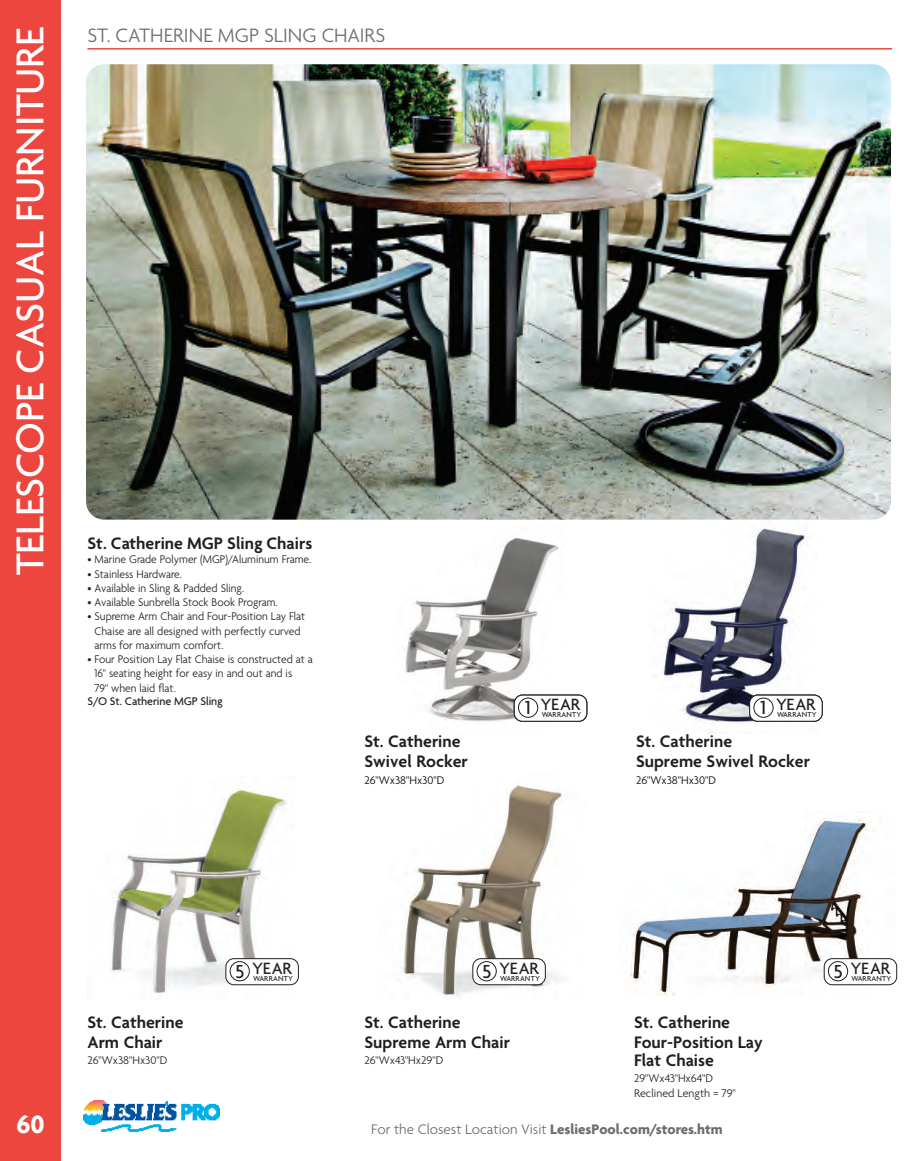
<style>
.page{position:relative;width:918px;height:1161px;background:#fff}
.page>*{position:absolute;margin:0;border:0;box-sizing:border-box;transform-origin:0 0}
.t1{font:500 42px "Agenda";letter-spacing:-.005em;color:#fff}
.t2{font:700 27px "Agenda";color:#fff}
.t3{font:300 21px "Agenda";color:#6c6d70}
._2018_NO_BACKGROUND{font:500 20.4px "Agenda";color:#231f20}
.Product_Title_2016{font:600 18px/18px "Agenda";color:#231f20}
._2018_NO_BACKGROUND-2{font:500 17.7px "Agenda";letter-spacing:-.01em;color:#231f20}
.t4{font:300 15px "Agenda";color:#6c6d70}
.t5{font:300 12px/14.2px "Agenda";color:#231f20;scale:.96 1}
.t6{font:300 12px/14.2px "Agenda";color:#231f20}
.t7{font:300 12px "Agenda";color:#040503}
.t8{font:500 12px "Agenda";letter-spacing:-.01em;color:#231f20}
._2018_NO_BACKGROUND-3{font:500 7.8px "Agenda";letter-spacing:.03em;color:#231f20}
.s1{font-size:20.4px}
.s2{font-weight:700}
</style>
<div class="page">
<img style="left:83px;top:1101px;width:137px;height:31px">
<div style="left:0;top:0;width:61px;height:1161px;background:#ec463e"></div>
<img style="left:401px;top:782px;width:164px;height:216px">
<img style="left:111px;top:776px;width:184px;height:217px">
<hr style="left:87px;top:48px;width:805px;height:2px;background:#ec463e">
<img style="left:629px;top:811px;width:264px;height:185px">
<img style="left:404px;top:537px;width:160px;height:185px">
<img style="left:661px;top:528px;width:156px;height:198px">
<img style="left:86px;top:64px;width:805px;height:456px">
<div style="left:473px;top:959px;width:72px;height:26px;background:#fff;border-radius:8px"></div>
<div style="left:473px;top:958px;width:73px;height:27px;border:1px solid #231f20;border-radius:8px"></div>
<div style="left:477px;top:961px;width:20px;height:20px;border:1px solid #231f20;border-radius:50%"></div>
<div style="left:226px;top:959px;width:72px;height:26px;background:#fff;border-radius:8px"></div>
<div style="left:226px;top:958px;width:73px;height:27px;border:1px solid #231f20;border-radius:8px"></div>
<div style="left:230px;top:961px;width:20px;height:20px;border:1px solid #231f20;border-radius:50%"></div>
<div style="left:514px;top:695px;width:73px;height:26px;background:#fff;border-radius:8px"></div>
<div style="left:514px;top:695px;width:73px;height:26px;border:1px solid #231f20;border-radius:8px"></div>
<div style="left:518px;top:698px;width:20px;height:20px;border:1px solid #231f20;border-radius:50%"></div>
<div style="left:750px;top:695px;width:72px;height:26px;background:#fff;border-radius:8px"></div>
<div style="left:750px;top:695px;width:72px;height:26px;border:1px solid #231f20;border-radius:8px"></div>
<div style="left:753px;top:698px;width:21px;height:20px;border:1px solid #231f20;border-radius:50%"></div>
<div style="left:824px;top:959px;width:73px;height:26px;background:#fff;border-radius:8px"></div>
<div style="left:824px;top:958px;width:73px;height:27px;border:1px solid #231f20;border-radius:8px"></div>
<div style="left:828px;top:961px;width:20px;height:20px;border:1px solid #231f20;border-radius:50%"></div>
<p class="t1" style="left:7px;top:575px;width:550px;rotate:-90deg">TELESCOPE CASUAL FURNITURE</p>
<p class="t3" style="left:87px;top:24px;width:299px">ST. CATHERINE MGP SLING CHAIRS</p>
<p class="Product_Title_2016" style="left:87px;top:535px;width:226px">St. Catherine MGP Sling Chairs</p>
<p class="t5" style="left:87px;top:553px;width:235px">• Marine Grade Polymer (MGP)/Aluminum Frame.</p>
<p class="t5" style="left:87px;top:567px;width:100px">• Stainless Hardware.</p>
<p class="t5" style="left:87px;top:582px;width:165px">• Available in Sling &amp; Padded Sling.</p>
<p class="t5" style="left:87px;top:596px;width:200px">• Available Sunbrella Stock Book Program.</p>
<p class="t5" style="left:95px;top:610px;width:221px;text-indent:-7px">• Supreme Arm Chair and Four-Position Lay Flat<br>Chaise are all designed with perfectly curved arms for maximum comfort.</p>
<p class="t5" style="left:95px;top:653px;width:229px;text-indent:-7px">• Four Position Lay Flat Chaise is constructed at a<br>16" seating height for easy in and out and is<br>79" when laid flat.</p>
<p class="t8" style="left:87px;top:695px;width:137px">S/O St. Catherine MGP Sling</p>
<p class="Product_Title_2016" style="left:364px;top:734px;width:98px">St. Catherine</p>
<p class="Product_Title_2016" style="left:364px;top:754px;width:105px">Swivel Rocker</p>
<p class="t7" style="left:364px;top:774px;width:81px">26"Wx38"Hx30"D</p>
<h3 class="_2018_NO_BACKGROUND-2" style="left:524px;top:695px;width:58px"><span class="s1">5</span> YEAR</h3>
<h3 class="_2018_NO_BACKGROUND" style="left:525px;top:697px;width:7px">1</h3>
<p class="_2018_NO_BACKGROUND-3" style="left:542px;top:710px;width:41px">WARRANTY</p>
<h3 class="_2018_NO_BACKGROUND-2" style="left:759px;top:695px;width:58px"><span class="s1">5</span> YEAR</h3>
<h3 class="_2018_NO_BACKGROUND" style="left:761px;top:697px;width:7px">1</h3>
<p class="_2018_NO_BACKGROUND-3" style="left:777px;top:710px;width:41px">WARRANTY</p>
<p class="Product_Title_2016" style="left:636px;top:734px;width:98px">St. Catherine</p>
<p class="Product_Title_2016" style="left:636px;top:754px;width:175px">Supreme Swivel Rocker</p>
<p class="t7" style="left:636px;top:774px;width:81px">26"Wx38"Hx30"D</p>
<p class="Product_Title_2016" style="left:87px;top:1014px;width:98px">St. Catherine</p>
<p class="Product_Title_2016" style="left:87px;top:1034px;width:76px">Arm Chair</p>
<p class="t6" style="left:87px;top:1054px;width:81px">26"Wx38"Hx30"D</p>
<h3 class="_2018_NO_BACKGROUND" style="left:235px;top:960px;width:11px">5</h3>
<h3 class="_2018_NO_BACKGROUND-2" style="left:252px;top:959px;width:41px">YEAR</h3>
<p class="_2018_NO_BACKGROUND-3" style="left:253px;top:974px;width:41px">WARRANTY</p>
<h3 class="_2018_NO_BACKGROUND" style="left:482px;top:960px;width:11px">5</h3>
<h3 class="_2018_NO_BACKGROUND-2" style="left:499px;top:959px;width:41px">YEAR</h3>
<p class="_2018_NO_BACKGROUND-3" style="left:500px;top:974px;width:41px">WARRANTY</p>
<p class="Product_Title_2016" style="left:364px;top:1014px;width:98px">St. Catherine</p>
<p class="Product_Title_2016" style="left:364px;top:1034px;width:147px">Supreme Arm Chair</p>
<p class="t6" style="left:364px;top:1054px;width:80px">26"Wx43"Hx29"D</p>
<p class="Product_Title_2016" style="left:634px;top:1014px;width:98px">St. Catherine</p>
<p class="Product_Title_2016" style="left:634px;top:1034px;width:130px">Four-Position Lay<br>Flat Chaise</p>
<p class="t6" style="left:634px;top:1072px;width:103px">29"Wx43"Hx64"D<br>Reclined Length = 79"</p>
<h2 class="t2" style="left:16px;top:1110px;width:30px">60</h2>
<p class="t4" style="left:371px;top:1121px;width:353px">For the Closest Location Visit <span class="s2">LesliesPool.com/stores.htm</span></p>
<p class="_2018_NO_BACKGROUND" style="left:834px;top:960px;width:11px">5</p>
<p class="_2018_NO_BACKGROUND-2" style="left:851px;top:959px;width:41px">YEAR</p>
<p class="_2018_NO_BACKGROUND-3" style="left:852px;top:974px;width:41px">WARRANTY</p>
</div>
